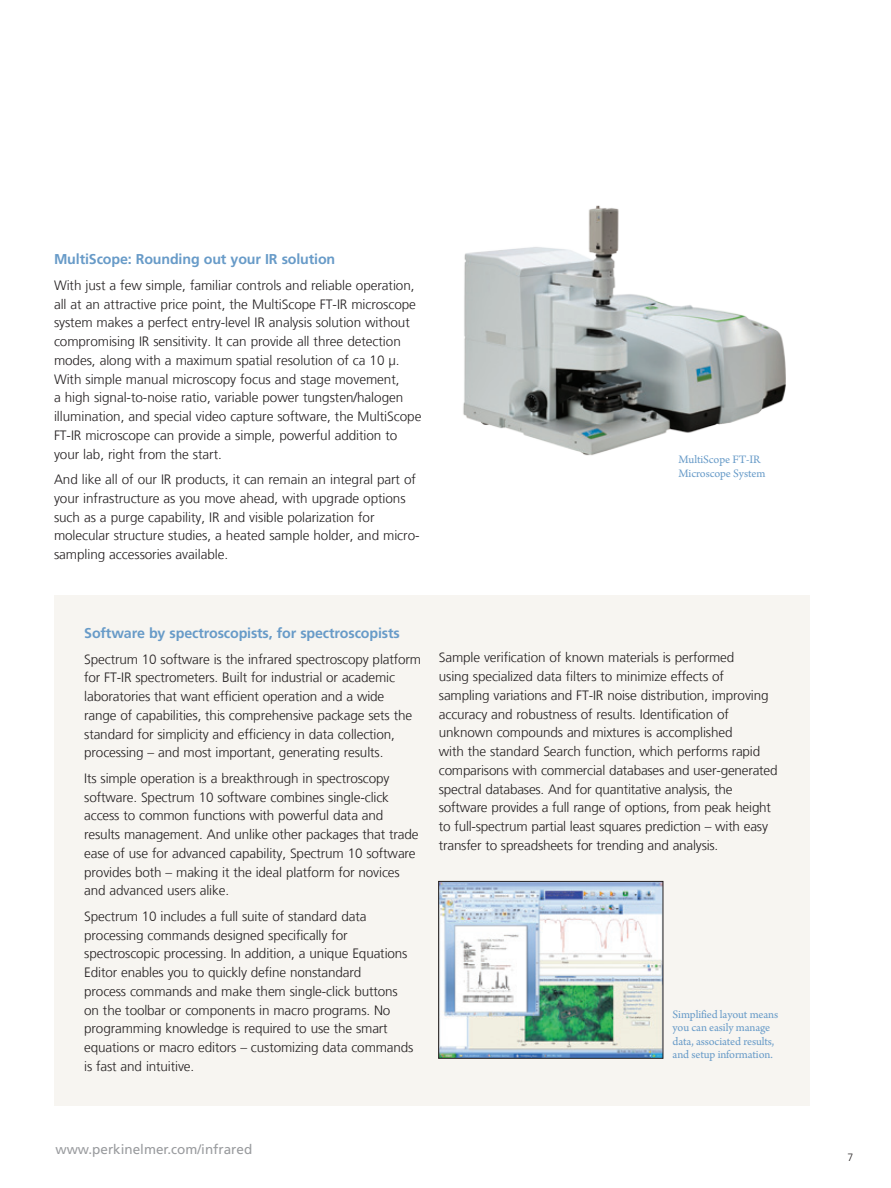
<style>
.page{position:relative;width:891px;height:1188px;background:#fff}
.page>*{position:absolute;margin:0;border:0;box-sizing:border-box;transform-origin:0 0}
.t1{font:700 14.25px "Frutiger LT Com";letter-spacing:-.01em;color:#689bc8}
.t2{font:300 13.5px/18.8px "Frutiger LT Com";letter-spacing:-.01em;color:#231f20}
.t3{font:13.5px "Frutiger LT Com";color:#999b9e}
.t4{font:12px/13.5px "Arno Pro";letter-spacing:-.01em;color:#689bc8}
.t5{font:300 10.5px "Frutiger LT Com";color:#231f20}
</style>
<div class="page">
<div style="left:54px;top:595px;width:756px;height:511px;background:#f7f5f1"></div>
<img style="left:440px;top:883px;width:221px;height:173px">
<div style="left:438px;top:881px;width:225px;height:177px;border:1px solid #231f20"></div>
<img style="left:463px;top:205px;width:323px;height:251px">
<p class="t1" style="left:54px;top:254px;width:283px">MultiScope: Rounding out your IR solution</p>
<p class="t2" style="left:54px;top:277px;width:369px">With just a few simple, familiar controls and reliable operation, all at an attractive price point, the MultiScope FT-IR microscope system makes a perfect entry-level IR analysis solution without compromising IR sensitivity. It can provide all three detection modes, along with a maximum spatial resolution of ca 10 µ.<br>With simple manual microscopy focus and stage movement,<br>a high signal-to-noise ratio, variable power tungsten/halogen illumination, and special video capture software, the MultiScope FT-IR microscope can provide a simple, powerful addition to your lab, right from the start.</p>
<p class="t2" style="left:54px;top:471px;width:367px">And like all of our IR products, it can remain an integral part of your infrastructure as you move ahead, with upgrade options such as a purge capability, IR and visible polarization for molecular structure studies, a heated sample holder, and micro&shy;sampling accessories available.</p>
<p class="t4" style="left:679px;top:454px;width:88px">MultiScope FT-IR<br>Microscope System</p>
<p class="t1" style="left:84px;top:627px;width:317px">Software by spectroscopists, for spectroscopists</p>
<p class="t2" style="left:84px;top:651px;width:338px">Spectrum 10 software is the infrared spectroscopy platform for FT-IR spectrometers. Built for industrial or academic laboratories that want efficient operation and a wide<br>range of capabilities, this comprehensive package sets the standard for simplicity and efficiency in data collection, processing – and most important, generating results.</p>
<p class="t2" style="left:84px;top:770px;width:336px">Its simple operation is a breakthrough in spectroscopy software. Spectrum 10 software combines single-click access to common functions with powerful data and results management. And unlike other packages that trade ease of use for advanced capability, Spectrum 10 software provides both – making it the ideal platform for novices and advanced users alike.</p>
<p class="t2" style="left:84px;top:908px;width:331px">Spectrum 10 includes a full suite of standard data processing commands designed specifically for spectroscopic processing. In addition, a unique Equations Editor enables you to quickly define nonstandard<br>process commands and make them single-click buttons on the toolbar or components in macro programs. No programming knowledge is required to use the smart equations or macro editors – customizing data commands is fast and intuitive.</p>
<p class="t2" style="left:439px;top:649px;width:340px">Sample verification of known materials is performed<br>using specialized data filters to minimize effects of sampling variations and FT-IR noise distribution, improving accuracy and robustness of results. Identification of unknown compounds and mixtures is accomplished<br>with the standard Search function, which performs rapid comparisons with commercial databases and user-generated spectral databases. And for quantitative analysis, the software provides a full range of options, from peak height to full-spectrum partial least squares prediction – with easy transfer to spreadsheets for trending and analysis.</p>
<p class="t4" style="left:673px;top:1008px;width:107px">Simplified layout means you can easily manage data, associated results, and setup information.</p>
<p class="t3" style="left:56px;top:1144px;width:198px">www.perkinelmer.com/infrared</p>
<p class="t5" style="left:848px;top:1153px;width:7px">7</p>
</div>
